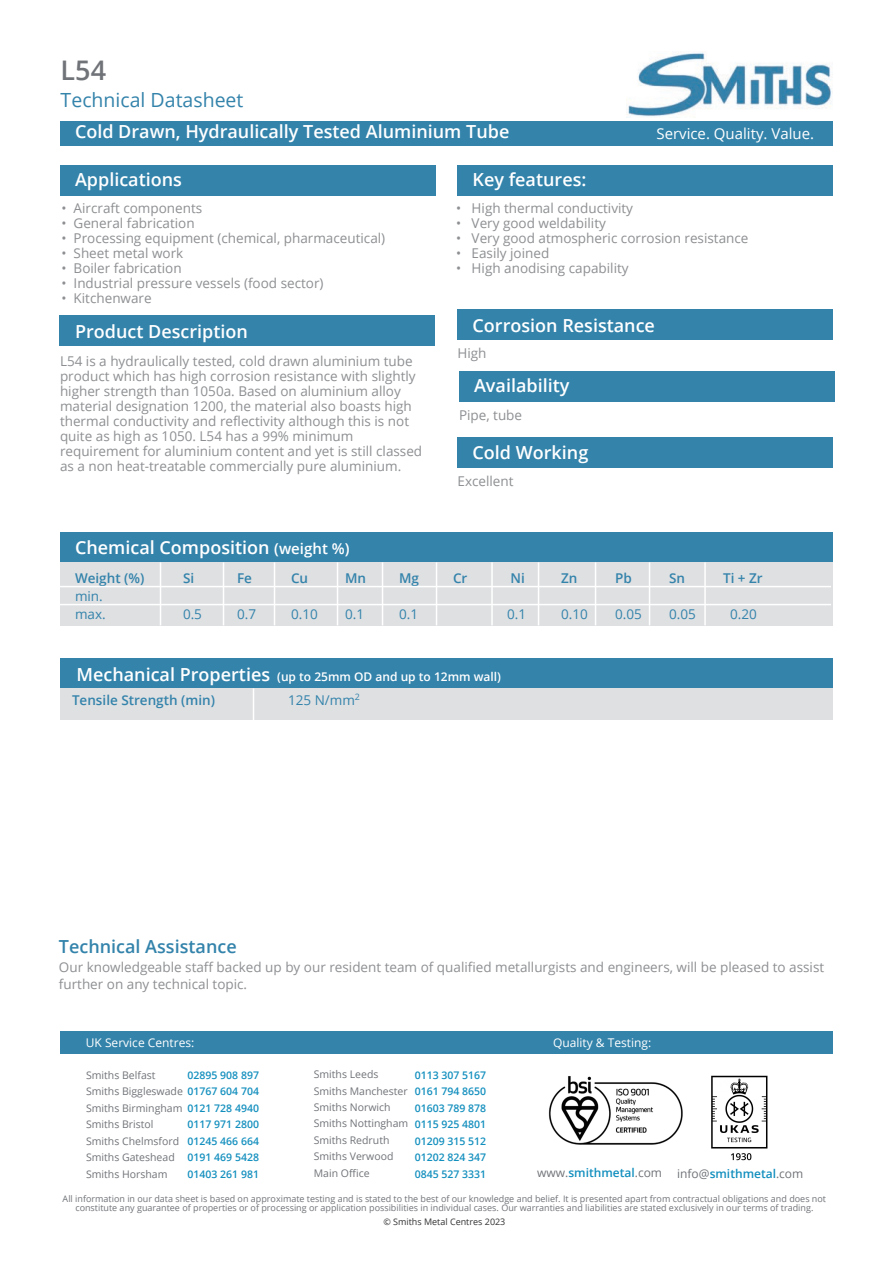
<style>
.page{position:relative;width:893px;height:1263px;background:#fff}
.page>*{position:absolute;margin:0;border:0;box-sizing:border-box;transform-origin:0 0}
.t1{font:600 27px "Open Sans";color:#707378}
.t2{font:19.5px "Open Sans";color:#3383ab}
.t3{font:600 18px "Open Sans";color:#fff}
.t4{font:600 18px "Open Sans";color:#3383ab}
.t5{font:15px "Open Sans";color:#fff}
.t6{font:13.5px/15px "Open Sans";color:#8d8f92}
.t7{font:600 13.5px "Open Sans";color:#3383ab}
.t8{font:13.5px/18px "Open Sans";color:#3383ab}
.t9{font:600 12px "Open Sans";color:#fff}
.t10{font:600 12px "Open Sans";color:#138fbe}
.t11{font:12px "Open Sans";color:#fff}
.t12{font:10.5px/16.5px "Open Sans";color:#707378}
.t13{font:600 10.5px/16.5px "Open Sans";color:#138fbe;text-align:justify}
.t14{font:600 10.5px "Open Sans";color:#138fbe}
.t15{font:9px/9px "Open Sans";color:#707378;text-align:center}
.t16{font:9px "Open Sans";color:#333}
.s1{font-size:15px}
.s2{font-size:18px}
.s3{font-weight:600;color:#138fbe}
.s4{font-weight:400;color:#707378}
</style>
<div class="page">
<div style="left:60px;top:165px;width:375px;height:30px;background:#3383ab"></div>
<div style="left:60px;top:121px;width:772px;height:25px;background:#3383ab"></div>
<img style="left:626px;top:52px;width:206px;height:65px">
<div style="left:59px;top:316px;width:376px;height:30px;background:#3383ab"></div>
<div style="left:60px;top:532px;width:772px;height:30px;background:#3383ab"></div>
<div style="left:60px;top:562px;width:772px;height:63px;background:#dfe0e2"></div>
<hr style="left:60px;top:586px;width:771px;height:1px;background:#fff">
<hr style="left:223px;top:562px;width:1px;height:63px;background:#fff">
<div style="left:60px;top:658px;width:772px;height:30px;background:#3383ab"></div>
<div style="left:60px;top:688px;width:772px;height:32px;background:#dfe0e2"></div>
<hr style="left:253px;top:688px;width:1px;height:123px;background:#fff">
<div style="left:458px;top:310px;width:374px;height:30px;background:#3383ab"></div>
<div style="left:458px;top:165px;width:374px;height:30px;background:#3383ab"></div>
<div style="left:458px;top:437px;width:374px;height:30px;background:#3383ab"></div>
<div style="left:459px;top:371px;width:375px;height:30px;background:#3383ab"></div>
<hr style="left:60px;top:604px;width:771px;height:1px;background:#fff">
<hr style="left:274px;top:562px;width:1px;height:63px;background:#fff">
<hr style="left:337px;top:562px;width:1px;height:63px;background:#fff">
<hr style="left:382px;top:562px;width:1px;height:63px;background:#fff">
<hr style="left:436px;top:562px;width:1px;height:63px;background:#fff">
<hr style="left:595px;top:562px;width:1px;height:63px;background:#fff">
<hr style="left:491px;top:562px;width:2px;height:63px;background:#fff">
<hr style="left:538px;top:562px;width:1px;height:63px;background:#fff">
<hr style="left:160px;top:562px;width:1px;height:63px;background:#fff">
<hr style="left:649px;top:562px;width:1px;height:63px;background:#fff">
<hr style="left:704px;top:562px;width:2px;height:63px;background:#fff">
<img style="left:548px;top:1075px;width:220px;height:86px">
<div style="left:60px;top:1031px;width:773px;height:23px;background:#3383ab"></div>
<h1 class="t1" style="left:61px;top:51px;width:47px">L54</h1>
<h2 class="t2" style="left:61px;top:86px;width:184px">Technical Datasheet</h2>
<h3 class="t3" style="left:75px;top:119px;width:436px">Cold Drawn, Hydraulically Tested Aluminium Tube</h3>
<p class="t5" style="left:656px;top:123px;width:159px">Service. Quality. Value.</p>
<h3 class="t3" style="left:75px;top:167px;width:109px">Applications</h3>
<p class="t6" style="left:62px;top:200px;width:142px">• Aircraft components</p>
<p class="t6" style="left:62px;top:215px;width:135px">• General fabrication</p>
<p class="t6" style="left:62px;top:230px;width:325px">• Processing equipment (chemical, pharmaceutical)</p>
<p class="t6" style="left:62px;top:245px;width:123px">• Sheet metal work</p>
<p class="t6" style="left:62px;top:260px;width:122px">• Boiler fabrication</p>
<p class="t6" style="left:62px;top:275px;width:264px">• Industrial pressure vessels (food sector)</p>
<p class="t6" style="left:62px;top:290px;width:92px">• Kitchenware</p>
<h3 class="t3" style="left:75px;top:319px;width:174px">Product Description</h3>
<p class="t6" style="left:60px;top:353px;width:364px">L54 is a hydraulically tested, cold drawn aluminium tube product which has high corrosion resistance with slightly higher strength than 1050a. Based on aluminium alloy material designation 1200, the material also boasts high thermal conductivity and reflectivity although this is not quite as high as 1050. L54 has a 99% minimum requirement for aluminium content and yet is still classed as a non heat-treatable commercially pure aluminium.</p>
<h3 class="t3" style="left:472px;top:167px;width:115px">Key features:</h3>
<p class="t6" style="left:456px;top:200px;width:179px">• High thermal conductivity</p>
<p class="t6" style="left:456px;top:215px;width:151px">• Very good weldability</p>
<p class="t6" style="left:456px;top:230px;width:294px">• Very good atmospheric corrosion resistance</p>
<p class="t6" style="left:456px;top:245px;width:95px">• Easily joined</p>
<p class="t6" style="left:456px;top:260px;width:174px">• High anodising capability</p>
<h3 class="t3" style="left:472px;top:313px;width:184px">Corrosion Resistance</h3>
<p class="t6" style="left:458px;top:345px;width:31px">High</p>
<h3 class="t3" style="left:474px;top:373px;width:97px">Availability</h3>
<p class="t6" style="left:459px;top:407px;width:65px">Pipe, tube</p>
<h3 class="t3" style="left:472px;top:440px;width:117px">Cold Working</h3>
<p class="t6" style="left:458px;top:473px;width:58px">Excellent</p>
<h3 class="t3" style="left:75px;top:535px;width:276px">Chemical Composition <span class="s1">(weight %)</span></h3>
<p class="t7" style="left:75px;top:569px;width:71px">Weight (%)</p>
<p class="t7" style="left:183px;top:569px;width:13px">Si</p>
<p class="t7" style="left:237px;top:569px;width:16px">Fe</p>
<p class="t7" style="left:291px;top:569px;width:19px">Cu</p>
<p class="t7" style="left:345px;top:569px;width:23px">Mn</p>
<p class="t7" style="left:399px;top:569px;width:21px">Mg</p>
<p class="t7" style="left:453px;top:569px;width:16px">Cr</p>
<p class="t7" style="left:511px;top:569px;width:16px">Ni</p>
<p class="t7" style="left:561px;top:569px;width:18px">Zn</p>
<p class="t7" style="left:615px;top:569px;width:18px">Pb</p>
<p class="t7" style="left:669px;top:569px;width:17px">Sn</p>
<p class="t7" style="left:723px;top:569px;width:41px">Ti + Zr</p>
<p class="t8" style="left:75px;top:587px;width:32px">min. max.</p>
<p class="t8" style="left:183px;top:605px;width:21px">0.5</p>
<p class="t8" style="left:237px;top:605px;width:21px">0.7</p>
<p class="t8" style="left:291px;top:605px;width:28px">0.10</p>
<p class="t8" style="left:345px;top:605px;width:21px">0.1</p>
<p class="t8" style="left:399px;top:605px;width:21px">0.1</p>
<p class="t8" style="left:507px;top:605px;width:21px">0.1</p>
<p class="t8" style="left:561px;top:605px;width:28px">0.10</p>
<p class="t8" style="left:615px;top:605px;width:28px">0.05</p>
<p class="t8" style="left:669px;top:605px;width:28px">0.05</p>
<p class="t8" style="left:730px;top:605px;width:28px">0.20</p>
<p class="t9" style="left:76px;top:668px;width:426px"><span class="s2">Mechanical Properties</span> (up to 25mm OD and up to 12mm wall)</p>
<p class="t7" style="left:72px;top:690px;width:144px">Tensile Strength (min)</p>
<p class="t8" style="left:288px;top:690px;width:74px">125 N/mm<sup>2</sup></p>
<h3 class="t4" style="left:59px;top:934px;width:179px">Technical Assistance</h3>
<p class="t6" style="left:59px;top:959px;width:767px;line-height:16.5px">Our knowledgeable staff backed up by our resident team of qualified metallurgists and engineers, will be pleased to assist further on any technical topic.</p>
<p class="t11" style="left:86px;top:1034px;width:110px">UK Service Centres:</p>
<p class="t11" style="left:553px;top:1035px;width:100px">Quality &amp; Testing:</p>
<p class="t12" style="left:86px;top:1066px;width:174px">Smiths Belfast<br>Smiths Biggleswade <span class="s3">01767 604 704<br></span>Smiths Birmingham<br>Smiths Bristol<br>Smiths Chelmsford<br>Smiths Gateshead<br>Smiths Horsham</p>
<p class="t12" style="left:314px;top:1066px;width:96px">Smiths Leeds<br>Smiths Manchester<br>Smiths Norwich<br>Smiths Nottingham<br>Smiths Redruth<br>Smiths Verwood<br>Main Office</p>
<p class="t13" style="left:415px;top:1066px;width:73px">0113 307 5167<br>0161 794 8650<br>01603 789 878<br>0115 925 4801<br>01209 315 512<br>01202 824 347</p>
<p class="t14" style="left:415px;top:1167px;width:73px">0845 527 3331</p>
<p class="t10" style="left:537px;top:1164px;width:126px"><span class="s4">www.</span>smithmetal<span class="s4">.com</span></p>
<p class="t10" style="left:677px;top:1165px;width:128px"><span class="s4">info@</span>smithmetal<span class="s4">.com</span></p>
<p class="t13" style="left:188px;top:1066px;width:73px">02895 908 897</p>
<p class="t13" style="left:188px;top:1099px;width:73px">0121 728 4940<br>0117 971 2800<br>01245 466 664<br>0191 469 5428<br>01403 261 981</p>
<p class="t15" style="left:63px;top:1193px;width:765px">All information in our data sheet is based on approximate testing and is stated to the best of our knowledge and belief. It is presented apart from contractual obligations and does not constitute any guarantee of properties or of processing or application possibilities in individual cases. Our warranties and liabilities are stated exclusively in our terms of trading.</p>
<p class="t16" style="left:383px;top:1216px;width:124px">© Smiths Metal Centres 2023</p>
</div>
